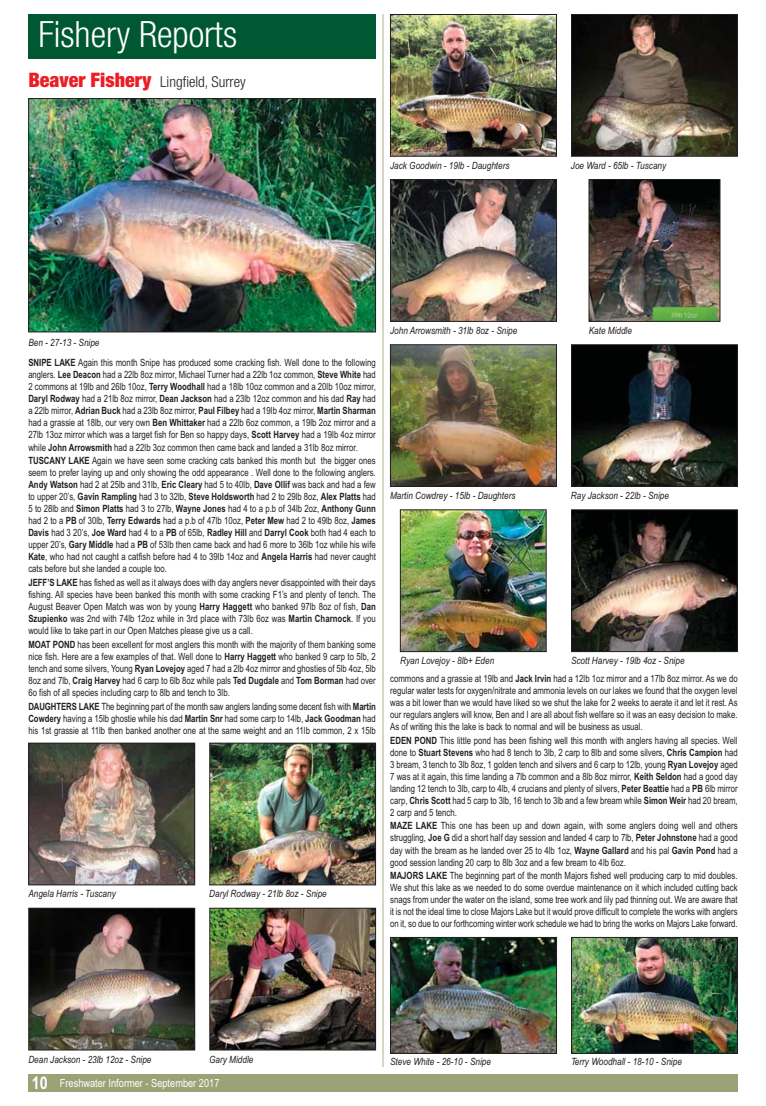
<style>
.page{position:relative;width:766px;height:1106px;background:#fff}
.page>*{position:absolute;margin:0;border:0;box-sizing:border-box;transform-origin:0 0}
.t1{font:300 condensed 36.25px "Helvetica Neue";color:#fff}
.t2{font:300 condensed 15px "Helvetica Neue";color:#231f20}
.t3{font:11.25px "Arial Narrow";color:#fff}
.t4{font:10px/12px "Arial Narrow";color:#231f20;text-align:justify;scale:.95 1}
.t5{font:italic 10px "Arial Narrow";color:#231f20}
.s1{font-weight:900;font-size:20px;color:#eb1d25}
.s2{font-weight:700}
.s3{font-weight:700;font-size:17.5px}
</style>
<div class="page">
<hr style="left:382px;top:14px;width:1px;height:1053px;background:#acb18b">
<div style="left:28px;top:1074px;width:709px;height:17px;background:#9ba275"></div>
<div style="left:28px;top:14px;width:348px;height:44px;background:#005833"></div>
<img style="left:30px;top:910px;width:163px;height:138px">
<div style="left:28px;top:908px;width:167px;height:142px;border:1px solid #231f20"></div>
<img style="left:211px;top:910px;width:163px;height:138px">
<div style="left:209px;top:908px;width:167px;height:142px;border:1px solid #231f20"></div>
<img style="left:30px;top:744px;width:163px;height:139px">
<div style="left:28px;top:742px;width:167px;height:143px;border:1px solid #231f20"></div>
<img style="left:211px;top:744px;width:163px;height:139px">
<div style="left:209px;top:742px;width:167px;height:143px;border:1px solid #231f20"></div>
<img style="left:402px;top:511px;width:142px;height:139px">
<div style="left:400px;top:509px;width:146px;height:143px;border:1px solid #231f20"></div>
<img style="left:573px;top:511px;width:162px;height:139px">
<div style="left:571px;top:509px;width:166px;height:143px;border:1px solid #231f20"></div>
<img style="left:392px;top:939px;width:162px;height:112px">
<div style="left:390px;top:937px;width:166px;height:116px;border:1px solid #231f20"></div>
<img style="left:573px;top:939px;width:162px;height:112px">
<div style="left:571px;top:937px;width:166px;height:116px;border:1px solid #231f20"></div>
<img style="left:392px;top:346px;width:162px;height:139px">
<div style="left:390px;top:344px;width:166px;height:143px;border:1px solid #231f20"></div>
<img style="left:573px;top:346px;width:162px;height:139px">
<div style="left:571px;top:344px;width:166px;height:143px;border:1px solid #231f20"></div>
<img style="left:392px;top:181px;width:162px;height:139px">
<div style="left:390px;top:179px;width:166px;height:143px;border:1px solid #231f20"></div>
<img style="left:590px;top:181px;width:128px;height:139px">
<div style="left:588px;top:179px;width:132px;height:143px;border:1px solid #231f20"></div>
<img style="left:392px;top:16px;width:162px;height:139px">
<div style="left:390px;top:14px;width:166px;height:143px;border:1px solid #231f20"></div>
<img style="left:573px;top:16px;width:162px;height:139px">
<div style="left:571px;top:14px;width:166px;height:143px;border:1px solid #231f20"></div>
<img style="left:30px;top:100px;width:344px;height:230px">
<div style="left:28px;top:98px;width:348px;height:234px;border:1px solid #231f20"></div>
<h1 class="t1" style="left:38px;top:20px;width:200px">Fishery Reports</h1>
<h2 class="t2" style="left:28px;top:76px;width:219px"><span class="s1">Beaver Fishery</span> Lingfield, Surrey</h2>
<p class="t5" style="left:390px;top:162px;width:121px">Jack Goodwin - 19lb - Daughters</p>
<p class="t5" style="left:571px;top:162px;width:97px">Joe Ward - 65lb - Tuscany</p>
<p class="t5" style="left:28px;top:338px;width:73px">Ben - 27-13 - Snipe</p>
<p class="t4" style="left:28px;top:358px;width:367px"><span class="s2">SNIPE LAKE</span> Again this month Snipe has produced some cracking fish. Well done to the following anglers. <span class="s2">Lee Deacon</span> had a 22lb 8oz mirror, Michael Turner had a 22lb 1oz common, <span class="s2">Steve White</span> had 2 commons at 19lb and 26lb 10oz, <span class="s2">Terry Woodhall</span> had a 18lb 10oz common and a 20lb 10oz mirror, <span class="s2">Daryl Rodway</span> had a 21lb 8oz mirror, <span class="s2">Dean Jackson</span> had a 23lb 12oz common and his dad <span class="s2">Ray</span> had a 22lb mirror, <span class="s2">Adrian Buck</span> had a 23lb 8oz mirror, <span class="s2">Paul Filbey</span> had a 19lb 4oz mirror, <span class="s2">Martin Sharman </span>had a grassie at 18lb, our very own <span class="s2">Ben Whittaker</span> had a 22lb 6oz common, a 19lb 2oz mirror and a 27lb 13oz mirror which was a target fish for Ben so happy days, <span class="s2">Scott Harvey</span> had a 19lb 4oz mirror while <span class="s2">John Arrowsmith</span> had a 22lb 3oz common then came back and landed a 31lb 8oz mirror.</p>
<p class="t4" style="left:28px;top:456px;width:367px"><span class="s2">TUSCANY LAKE</span> Again we have seen some cracking cats banked this month but the bigger ones seem to prefer laying up and only showing the odd appearance . Well done to the following anglers.<br><span class="s2">Andy Watson</span> had 2 at 25lb and 31lb, <span class="s2">Eric Cleary</span> had 5 to 40lb, <span class="s2">Dave Ollif</span> was back and had a few to upper 20’s, <span class="s2">Gavin Rampling</span> had 3 to 32lb, <span class="s2">Steve Holdsworth</span> had 2 to 29lb 8oz, <span class="s2">Alex Platts</span> had 5 to 28lb and <span class="s2">Simon Platts</span> had 3 to 27lb, <span class="s2">Wayne Jones</span> had 4 to a p.b of 34lb 2oz, <span class="s2">Anthony Gunn </span>had 2 to a <span class="s2">PB</span> of 30lb, <span class="s2">Terry Edwards</span> had a p.b of 47lb 10oz, <span class="s2">Peter Mew</span> had 2 to 49lb 8oz, <span class="s2">James Davis</span> had 3 20’s, <span class="s2">Joe Ward</span> had 4 to a <span class="s2">PB</span> of 65lb, <span class="s2">Radley Hill</span> and <span class="s2">Darryl Cook</span> both had 4 each to upper 20’s, <span class="s2">Gary Middle</span> had a <span class="s2">PB</span> of 53lb then came back and had 6 more to 36lb 1oz while his wife <span class="s2">Kate</span>, who had not caught a catfish before had 4 to 39lb 14oz and <span class="s2">Angela Harris</span> had never caught cats before but she landed a couple too.</p>
<p class="t4" style="left:28px;top:577px;width:367px"><span class="s2">JEFF’S LAKE</span> has fished as well as it always does with day anglers never disappointed with their days fishing. All species have been banked this month with some cracking F1’s and plenty of tench. The August Beaver Open Match was won by young <span class="s2">Harry Haggett</span> who banked 97lb 8oz of fish, <span class="s2">Dan Szupienko</span> was 2nd with 74lb 12oz while in 3rd place with 73lb 6oz was <span class="s2">Martin Charnock</span>. If you would like to take part in our Open Matches please give us a call.</p>
<p class="t4" style="left:28px;top:639px;width:367px"><span class="s2">MOAT POND</span> has been excellent for most anglers this month with the majority of them banking some nice fish. Here are a few examples of that. Well done to <span class="s2">Harry Haggett</span> who banked 9 carp to 5lb, 2 tench and some silvers, Young <span class="s2">Ryan Lovejoy</span> aged 7 had a 2lb 4oz mirror and ghosties of 5lb 4oz, 5lb 8oz and 7lb, <span class="s2">Craig Harvey</span> had 6 carp to 6lb 8oz while pals <span class="s2">Ted Dugdale</span> and <span class="s2">Tom Borman</span> had over 6o fish of all species including carp to 8lb and tench to 3lb.</p>
<p class="t4" style="left:28px;top:701px;width:367px"><span class="s2">DAUGHTERS LAKE</span> The beginning part of the month saw anglers landing some decent fish with <span class="s2">Martin Cowdery</span> having a 15lb ghostie while his dad <span class="s2">Martin Snr</span> had some carp to 14lb, <span class="s2">Jack Goodman</span> had his 1st grassie at 11lb then banked another one at the same weight and an 11lb common, 2 x 15lb</p>
<p class="t5" style="left:28px;top:890px;width:89px">Angela Harris - Tuscany</p>
<p class="t5" style="left:209px;top:890px;width:119px">Daryl Rodway - 21lb 8oz - Snipe</p>
<p class="t5" style="left:390px;top:327px;width:129px">John Arrowsmith - 31lb 8oz - Snipe</p>
<p class="t5" style="left:588px;top:327px;width:45px">Kate Middle</p>
<p class="t5" style="left:390px;top:492px;width:127px">Martin Cowdrey - 15lb - Daughters</p>
<p class="t5" style="left:570px;top:492px;width:99px">Ray Jackson - 22lb - Snipe</p>
<p class="t5" style="left:400px;top:657px;width:96px">Ryan Lovejoy - 8lb+ Eden</p>
<p class="t5" style="left:571px;top:657px;width:115px">Scott Harvey - 19lb 4oz - Snipe</p>
<p class="t4" style="left:390px;top:673px;width:367px">commons and a grassie at 19lb and <span class="s2">Jack Irvin</span> had a 12lb 1oz mirror and a 17lb 8oz mirror. As we do regular water tests for oxygen/nitrate and ammonia levels on our lakes we found that the oxygen level was a bit lower than we would have liked so we shut the lake for 2 weeks to aerate it and let it rest. As our regulars anglers will know, Ben and I are all about fish welfare so it was an easy decision to make.<br>As of writing this the lake is back to normal and will be business as usual.</p>
<p class="t4" style="left:390px;top:735px;width:367px"><span class="s2">EDEN POND</span> This little pond has been fishing well this month with anglers having all species. Well done to <span class="s2">Stuart Stevens</span> who had 8 tench to 3lb, 2 carp to 8lb and some silvers, <span class="s2">Chris Campion</span> had 3 bream, 3 tench to 3lb 8oz, 1 golden tench and silvers and 6 carp to 12lb, young <span class="s2">Ryan Lovejoy</span> aged 7 was at it again, this time landing a 7lb common and a 8lb 8oz mirror, <span class="s2">Keith Seldon</span> had a good day landing 12 tench to 3lb, carp to 4lb, 4 crucians and plenty of silvers, <span class="s2">Peter Beattie</span> had a <span class="s2">PB</span> 6lb mirror carp, <span class="s2">Chris Scott</span> had 5 carp to 3lb, 16 tench to 3lb and a few bream while <span class="s2">Simon Weir</span> had 20 bream, 2 carp and 5 tench.</p>
<p class="t4" style="left:390px;top:821px;width:367px"><span class="s2">MAZE LAKE</span> This one has been up and down again, with some anglers doing well and others struggling, <span class="s2">Joe G</span> did a short half day session and landed 4 carp to 7lb, <span class="s2">Peter Johnstone</span> had a good day with the bream as he landed over 25 to 4lb 1oz, <span class="s2">Wayne Gallard</span> and his pal <span class="s2">Gavin Pond</span> had a good session landing 20 carp to 8lb 3oz and a few bream to 4lb 6oz.</p>
<p class="t4" style="left:390px;top:870px;width:367px"><span class="s2">MAJORS LAKE</span> The beginning part of the month Majors fished well producing carp to mid doubles.<br>We shut this lake as we needed to do some overdue maintenance on it which included cutting back snags from under the water on the island, some tree work and lily pad thinning out. We are aware that it is not the ideal time to close Majors Lake but it would prove difficult to complete the works with anglers on it, so due to our forthcoming winter work schedule we had to bring the works on Majors Lake forward.</p>
<p class="t5" style="left:28px;top:1055px;width:125px">Dean Jackson - 23lb 12oz - Snipe</p>
<p class="t5" style="left:209px;top:1055px;width:46px">Gary Middle</p>
<p class="t3" style="left:32px;top:1078px;width:189px"><span class="s3">10</span> Freshwater Informer - September 2017</p>
<p class="t5" style="left:390px;top:1057px;width:102px">Steve White - 26-10 - Snipe</p>
<p class="t5" style="left:571px;top:1057px;width:112px">Terry Woodhall - 18-10 - Snipe</p>
</div>
